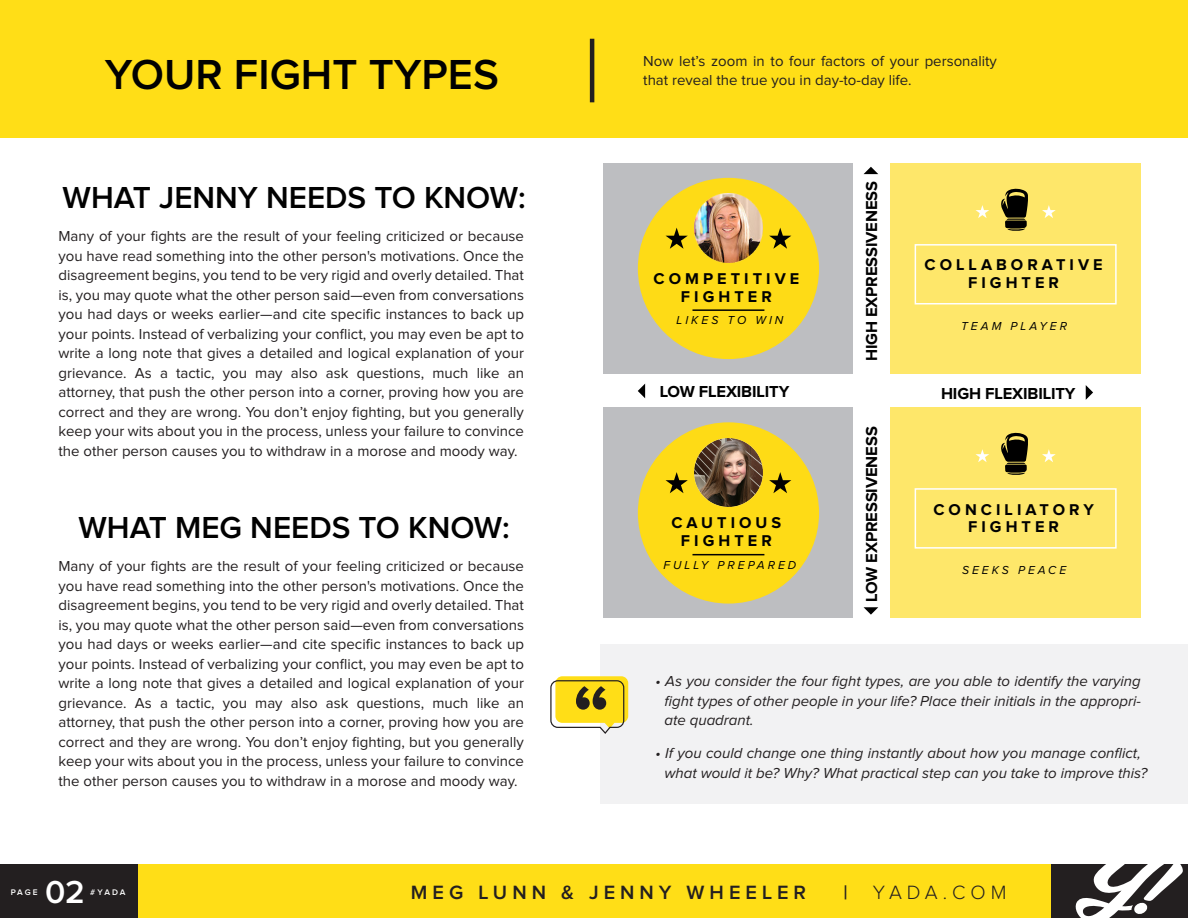
<style>
.page{position:relative;width:1188px;height:918px;background:#fff}
.page>*{position:absolute;margin:0;border:0;box-sizing:border-box;transform-origin:0 0}
.t1{font:600 43.5px "Proxima Nova";color:#010101}
.t2{font:600 33px "Proxima Nova";color:#fff}
.t3{font:600 31.5px "Proxima Nova";color:#010101}
.t4{font:600 19.95px "Proxima Nova";letter-spacing:.25em;color:#231f20}
.t5{font:300 19.95px "Proxima Nova";letter-spacing:.25em;color:#231f20}
.t6{font:700 16.5px "Proxima Nova";letter-spacing:-.01em;color:#010101}
.t7{font:700 16.2px/17.9px "Proxima Nova";letter-spacing:.25em;color:#010101;text-align:center}
.t8{font:15px/19.5px "Proxima Nova";color:#231f20;text-align:justify}
.t9{font:italic 15px/19.5px "Proxima Nova";color:#231f20;text-align:justify}
.t10{font:italic 12px "Proxima Nova";letter-spacing:.25em;color:#010101}
.t11{font:600 8.4px "Proxima Nova";letter-spacing:.215em;color:#fff}
</style>
<div class="page">
<div style="left:0;top:0;width:1188px;height:137px;background:#ffde17"></div>
<hr style="left:590px;top:39px;width:4px;height:63px;background:#231f20">
<div style="left:600px;top:644px;width:588px;height:160px;background:#f2f2f3"></div>
<svg style="left:550px;top:676px;width:78px;height:58px"></svg>
<div style="left:1px;top:864px;width:1187px;height:54px;background:#ffde17"></div>
<div style="left:1051px;top:864px;width:137px;height:54px;background:#231f20"></div>
<div style="left:1px;top:864px;width:137px;height:54px;background:#231f20"></div>
<svg style="left:1075px;top:864px;width:108px;height:54px"></svg>
<div style="left:890px;top:164px;width:251px;height:210px;background:#fee76a"></div>
<div style="left:890px;top:408px;width:251px;height:210px;background:#fee76a"></div>
<div style="left:604px;top:408px;width:249px;height:210px;background:#bdbec1"></div>
<div style="left:638px;top:422px;width:181px;height:182px;background:#fedb16;border-radius:50%"></div>
<svg style="left:666px;top:472px;width:22px;height:21px"></svg>
<svg style="left:769px;top:472px;width:22px;height:21px"></svg>
<hr style="left:692px;top:554px;width:72px;height:1px;background:#010101">
<div style="left:915px;top:488px;width:202px;height:61px;border:2px solid #fff"></div>
<div style="left:915px;top:244px;width:202px;height:60px;border:2px solid #fff"></div>
<svg style="left:976px;top:205px;width:13px;height:13px"></svg>
<svg style="left:1042px;top:205px;width:14px;height:13px"></svg>
<svg style="left:1001px;top:189px;width:27px;height:42px"></svg>
<svg style="left:976px;top:449px;width:13px;height:13px"></svg>
<svg style="left:1042px;top:449px;width:14px;height:13px"></svg>
<svg style="left:1001px;top:433px;width:27px;height:42px"></svg>
<svg style="left:1086px;top:385px;width:7px;height:15px"></svg>
<svg style="left:638px;top:384px;width:7px;height:14px"></svg>
<svg style="left:864px;top:607px;width:14px;height:8px"></svg>
<svg style="left:864px;top:167px;width:14px;height:7px"></svg>
<img style="left:694px;top:438px;width:69px;height:69px">
<div style="left:604px;top:163px;width:249px;height:211px;background:#bdbec1"></div>
<div style="left:638px;top:178px;width:181px;height:181px;background:#fedb16;border-radius:50%"></div>
<svg style="left:666px;top:228px;width:22px;height:21px"></svg>
<svg style="left:769px;top:228px;width:22px;height:21px"></svg>
<hr style="left:692px;top:309px;width:72px;height:2px;background:#010101">
<img style="left:694px;top:194px;width:69px;height:68px">
<h1 class="t1" style="left:105px;top:55px;width:396px">YOUR FIGHT TYPES</h1>
<p class="t8" style="left:643px;top:51px;width:355px">Now let’s zoom in to four factors of your personality that reveal the true you in day-to-day life.</p>
<h3 class="t3" style="left:63px;top:183px;width:465px">WHAT JENNY NEEDS TO KNOW:</h3>
<p class="t8" style="left:58px;top:227px;width:467px">Many of your fights are the result of your feeling criticized or because you have read something into the other person's motivations. Once the disagreement begins, you tend to be very rigid and overly detailed. That is, you may quote what the other person said—even from conversations you had days or weeks earlier—and cite specific instances to back up your points. Instead of verbalizing your conflict, you may even be apt to write a long note that gives a detailed and logical explanation of your grievance. As a tactic, you may also ask questions, much like an attorney, that push the other person into a corner, proving how you are correct and they are wrong. You don’t enjoy fighting, but you generally keep your wits about you in the process, unless your failure to convince the other person causes you to withdraw in a morose and moody way.</p>
<h3 class="t3" style="left:78px;top:513px;width:433px">WHAT MEG NEEDS TO KNOW:</h3>
<p class="t8" style="left:58px;top:557px;width:467px">Many of your fights are the result of your feeling criticized or because you have read something into the other person's motivations. Once the disagreement begins, you tend to be very rigid and overly detailed. That is, you may quote what the other person said—even from conversations you had days or weeks earlier—and cite specific instances to back up your points. Instead of verbalizing your conflict, you may even be apt to write a long note that gives a detailed and logical explanation of your grievance. As a tactic, you may also ask questions, much like an attorney, that push the other person into a corner, proving how you are correct and they are wrong. You don’t enjoy fighting, but you generally keep your wits about you in the process, unless your failure to convince the other person causes you to withdraw in a morose and moody way.</p>
<p class="t6" style="left:864px;top:361px;width:182px;rotate:-90deg">HIGH EXPRESSIVENESS</p>
<p class="t7" style="left:925px;top:257px;width:180px">COLLABORATIVE<br>FIGHTER</p>
<p class="t7" style="left:653px;top:270px;width:147px">COMPETITIVE<br>FIGHTER</p>
<p class="t10" style="left:677px;top:315px;width:108px">LIKES TO WIN</p>
<p class="t7" style="left:681px;top:275px;width:92px">FIGHTER</p>
<p class="t10" style="left:674px;top:321px;width:108px">LIKES TO WIN</p>
<p class="t10" style="left:961px;top:321px;width:108px">TEAM PLAYER</p>
<p class="t6" style="left:660px;top:384px;width:131px">LOW FLEXIBILITY</p>
<p class="t6" style="left:941px;top:386px;width:136px">HIGH FLEXIBILITY</p>
<p class="t7" style="left:672px;top:515px;width:111px">CAUTIOUS<br>FIGHTER</p>
<p class="t10" style="left:664px;top:559px;width:134px">FULLY PREPARED</p>
<p class="t6" style="left:864px;top:602px;width:177px;rotate:-90deg">LOW EXPRESSIVENESS</p>
<p class="t7" style="left:933px;top:501px;width:162px">CONCILIATORY<br>FIGHTER</p>
<p class="t10" style="left:962px;top:565px;width:106px">SEEKS PEACE</p>
<p class="t9" style="left:664px;top:672px;width:478px;text-indent:-9px">• As you consider the four fight types, are you able to identify the varying fight types of other people in your life? Place their initials in the appropri&shy;ate quadrant.</p>
<p class="t9" style="left:655px;top:744px;width:493px;text-align:center">• If you could change one thing instantly about how you manage conflict, what would it be? Why? What practical step can you take to improve this?</p>
<p class="t11" style="left:11px;top:888px;width:29px">PAGE</p>
<h2 class="t2" style="left:45px;top:877px;width:41px">02</h2>
<p class="t11" style="left:90px;top:888px;width:37px">#YADA</p>
<h3 class="t4" style="left:843px;top:883px;width:6px">|</h3>
<h3 class="t5" style="left:873px;top:883px;width:135px">YADA.COM</h3>
<h3 class="t4" style="left:411px;top:883px;width:397px">MEG LUNN &amp; JENNY WHEELER</h3>
</div>
